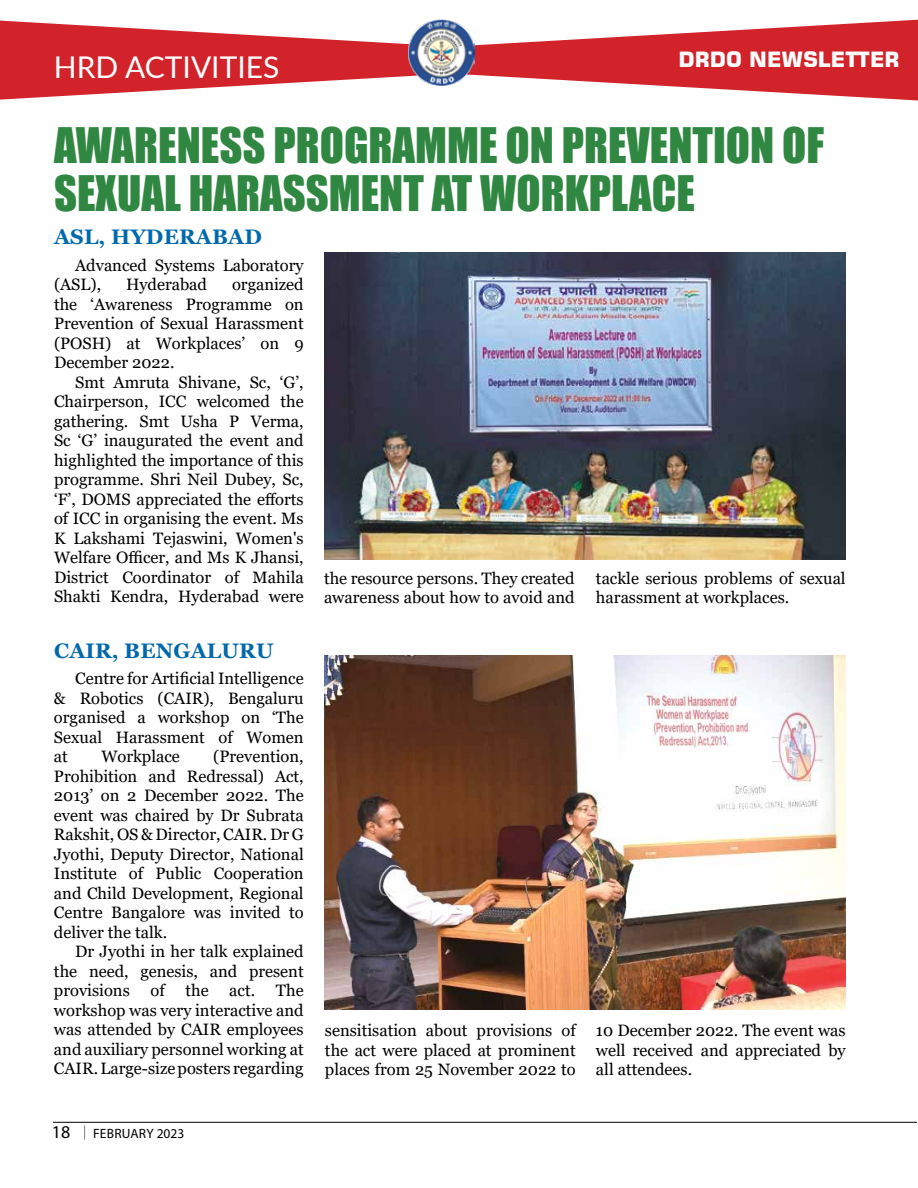
<style>
.page{position:relative;width:918px;height:1188px;background:#fff}
.page>*{position:absolute;margin:0;border:0;box-sizing:border-box;transform-origin:0 0}
.t1{font:45px/48px "Impact";color:#308742}
.t2{font:30px "Lato";color:#fff}
.t3{font:700 21px "Georgia";letter-spacing:.01em;color:#0068ac}
.t4{font:700 21px "Square 721 BT";color:#fff}
.t5{font:18px "Myriad Pro";color:#000}
.t6{font:16.5px/19.5px "Georgia";color:#000;text-align:justify}
.t7{font:13.5px "Myriad Pro";letter-spacing:.015em;color:#000}
</style>
<div class="page">
<hr style="left:53px;top:1122px;width:864px;height:1px;background:#000">
<svg style="left:84px;top:1125px;width:1px;height:15px"></svg>
<svg style="left:0;top:20px;width:216px;height:80px;fill:#d2232a"></svg>
<svg style="left:216px;top:20px;width:702px;height:81px;fill:#d2232a"></svg>
<img style="left:408px;top:20px;width:66px;height:66px">
<img style="left:324px;top:253px;width:522px;height:306px">
<img style="left:325px;top:655px;width:521px;height:355px">
<h2 class="t2" style="left:54px;top:46px;width:227px">HRD ACTIVITIES</h2>
<p class="t4" style="left:679px;top:47px;width:223px">DRDO NEWSLETTER</p>
<h1 class="t1" style="left:54px;top:120px;width:772px">AWARENESS PROGRAMME ON PREVENTION OF<br>SEXUAL HARASSMENT AT WORKPLACE</h1>
<p class="t3" style="left:54px;top:224px;width:209px">ASL, HYDERABAD</p>
<p class="t6" style="left:54px;top:256px;width:251px;text-indent:21px">Advanced Systems Laboratory (ASL),</p>
<p class="t6" style="left:54px;top:275px;width:251px;text-indent:178px">organized the ‘Awareness Programme on Prevention of Sexual Harassment (POSH) at Workplaces’ on 9<br>December 2022.</p>
<p class="t6" style="left:54px;top:373px;width:251px;text-indent:21px">Smt Amruta Shivane, Sc, ‘G’, Chairperson, ICC welcomed the gathering. Smt Usha P Verma, Sc ‘G’ inaugurated the event and highlighted the importance of this programme. Shri Neil Dubey, Sc, ‘F’, DOMS appreciated the efforts of ICC in organising the event. Ms K Lakshami Tejaswini, Women's Welfare Officer, and Ms K Jhansi, District Coordinator of Mahila Shakti Kendra, Hyderabad were</p>
<p class="t3" style="left:54px;top:637px;width:221px">CAIR, BENGALURU</p>
<p class="t6" style="left:54px;top:669px;width:251px;text-indent:21px">Centre for Artificial Intelligence &amp; Robotics (CAIR), Bengaluru organised a workshop on ‘The Sexual Harassment of Women at</p>
<p class="t6" style="left:126px;top:275px;width:83px">Hyderabad</p>
<p class="t6" style="left:324px;top:568px;width:252px">the resource persons. They created awareness about how to avoid and</p>
<p class="t6" style="left:596px;top:568px;width:251px">tackle serious problems of sexual harassment at workplaces.</p>
<p class="t6" style="left:101px;top:747px;width:80px">Workplace</p>
<p class="t6" style="left:54px;top:747px;width:251px;text-indent:159px">(Prevention, Prohibition and Redressal) Act, 2013’ on 2 December 2022. The event was chaired by Dr Subrata Rakshit, OS &amp; Director, CAIR. Dr G Jyothi, Deputy Director, National Institute of Public Cooperation and Child Development, Regional Centre Bangalore was invited to deliver the talk.</p>
<p class="t6" style="left:54px;top:942px;width:251px;text-indent:21px">Dr Jyothi in her talk explained the need, genesis, and present provisions</p>
<p class="t6" style="left:54px;top:981px;width:251px;text-indent:222px">The workshop was very interactive and was attended by CAIR employees and auxiliary personnel working at CAIR. Large-size posters regarding</p>
<p class="t6" style="left:150px;top:981px;width:16px">of</p>
<p class="t6" style="left:185px;top:981px;width:25px">the</p>
<p class="t6" style="left:229px;top:981px;width:27px">act.</p>
<p class="t6" style="left:325px;top:1021px;width:252px">sensitisation about provisions of the act were placed at prominent places from 25 November 2022 to</p>
<p class="t6" style="left:596px;top:1021px;width:251px">10 December 2022. The event was well received and appreciated by all attendees.</p>
<p class="t5" style="left:52px;top:1121px;width:20px">18</p>
<p class="t7" style="left:93px;top:1125px;width:93px">FEBRUARY 2023</p>
</div>
